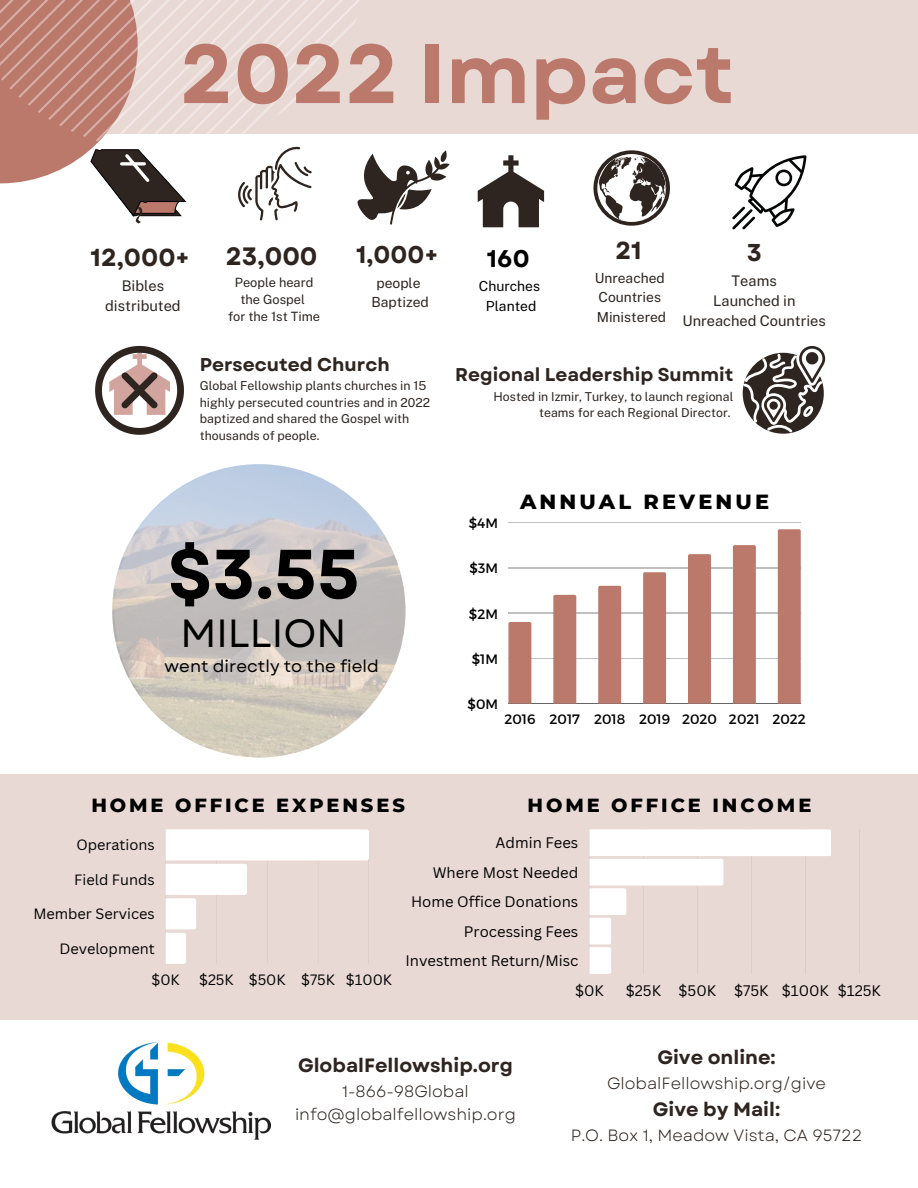
<style>
.page{position:relative;width:918px;height:1188px;background:#fff}
.page>*{position:absolute;margin:0;border:0;box-sizing:border-box;transform-origin:0 0}
.t1{font:700 83.25px "Garet";color:#bb796c}
.t2{font:700 69.3px "Garet";color:#000}
.t3{font:39.3px "Garet";color:#000}
.t4{font:700 25.05px "Garet";color:#2e2520}
.t5{font:700 24.6px "Garet";color:#2e2520}
.t6{font:700 24.3px "Garet";color:#2e2520}
.t7{font:700 24.15px "Garet";color:#2e2520}
.t8{font:700 24.15px "Garet";color:#000}
.t9{font:800 20.85px "Montserrat";letter-spacing:.15em;color:#000}
.t10{font:700 19.35px "Garet";color:#2e2520}
.t11{font:800 19.35px "Montserrat";letter-spacing:.15em;color:#000}
.t12{font:700 18.6px "Garet";color:#2e2520}
.t13{font:700 18.45px "Garet";color:#2e2520}
.t14{font:16.95px "Garet";color:#000}
.t15{font:16.35px/23.7px "Garet";color:#2e2520;text-align:center}
.t16{font:14.85px/29.4px "Canva Sans";color:#000;text-align:right}
.t17{font:14.7px/20.2px "Public Sans";color:#2e2520;text-align:center}
.t18{font:14.55px "Canva Sans";color:#000}
.t19{font:13.95px/19.2px "Public Sans";color:#000;text-align:center}
.t20{font:13.95px/19.2px "Public Sans";color:#2e2520;text-align:center}
.t21{font:13.8px/19.2px "Public Sans";color:#2e2520}
.t22{font:13.65px "Montserrat";color:#000}
.t23{font:12.75px/17.1px "Public Sans";color:#2e2520;text-align:center}
.t24{font:12.3px/16.5px "Public Sans";color:#2e2520}
</style>
<div class="page">
<div style="left:0;top:774px;width:918px;height:245px;background:#e9d9d5"></div>
<img style="left:51px;top:1043px;width:220px;height:96px">
<svg style="left:95px;top:346px;width:89px;height:89px"></svg>
<svg style="left:478px;top:155px;width:66px;height:72px"></svg>
<svg style="left:593px;top:150px;width:77px;height:76px"></svg>
<svg style="left:599px;top:156px;width:68px;height:65px"></svg>
<svg style="left:732px;top:155px;width:74px;height:75px"></svg>
<svg style="left:743px;top:346px;width:83px;height:88px"></svg>
<div style="left:0;top:0;width:918px;height:134px;background:#e9d9d5"></div>
<svg style="left:0;top:0;width:450px;height:225px"></svg>
<svg style="left:114px;top:464px;width:291px;height:293px;background:#cac6c5"></svg>
<hr style="left:508px;top:522px;width:293px;height:1px;background:#000">
<hr style="left:508px;top:568px;width:293px;height:1px;background:#000">
<hr style="left:508px;top:613px;width:293px;height:1px;background:#000">
<hr style="left:508px;top:658px;width:293px;height:1px;background:#000">
<hr style="left:508px;top:703px;width:293px;height:1px;background:#000">
<div style="left:508px;top:622px;width:23px;height:82px;background:#bb796c"></div>
<div style="left:553px;top:595px;width:23px;height:109px;background:#bb796c"></div>
<svg style="left:598px;top:586px;width:23px;height:2px"></svg>
<svg style="left:643px;top:572px;width:23px;height:2px"></svg>
<div style="left:688px;top:554px;width:23px;height:150px;background:#bb796c"></div>
<div style="left:733px;top:545px;width:23px;height:159px;background:#bb796c"></div>
<div style="left:778px;top:529px;width:23px;height:175px;background:#bb796c"></div>
<svg style="left:589px;top:829px;width:271px;height:145px"></svg>
<svg style="left:166px;top:829px;width:203px;height:135px"></svg>
<h1 class="t1" style="left:180px;top:14px;width:556px">2022 Impact</h1>
<h3 class="t5" style="left:91px;top:240px;width:101px">12,000+</h3>
<p class="t17" style="left:105px;top:276px;width:77px">Bibles distributed</p>
<h3 class="t4" style="left:226px;top:238px;width:93px">23,000</h3>
<p class="t23" style="left:228px;top:273px;width:94px">People heard the Gospel<br>for the 1st Time</p>
<h3 class="t7" style="left:356px;top:237px;width:84px">1,000+</h3>
<p class="t20" style="left:371px;top:273px;width:59px">people<br>Baptized</p>
<h3 class="t12" style="left:200px;top:351px;width:192px">Persecuted Church</h3>
<p class="t24" style="left:200px;top:378px;width:232px">Global Fellowship plants churches in 15 highly persecuted countries and in 2022 baptized and shared the Gospel with thousands of people.</p>
<h3 class="t5" style="left:615px;top:232px;width:28px">21</h3>
<p class="t21" style="left:595px;top:269px;width:73px">Unreached<br>Countries<br>Ministered</p>
<h3 class="t6" style="left:747px;top:235px;width:17px">3</h3>
<p class="t17" style="left:682px;top:270px;width:145px">Teams<br>Launched in<br>Unreached Countries</p>
<h3 class="t13" style="left:455px;top:361px;width:280px">Regional Leadership Summit</h3>
<p class="t24" style="left:493px;top:388px;width:241px;text-align:right">Hosted in Izmir, Turkey, to launch regional teams for each Regional Director.</p>
<h3 class="t8" style="left:487px;top:241px;width:44px">160</h3>
<p class="t19" style="left:479px;top:277px;width:63px">Churches<br>Planted</p>
<h2 class="t2" style="left:168px;top:524px;width:193px">$3.55</h2>
<h3 class="t3" style="left:180px;top:605px;width:167px">MILLION</h3>
<h3 class="t14" style="left:165px;top:654px;width:216px">went directly to the field</h3>
<p class="t22" style="left:469px;top:515px;width:31px">$4M</p>
<p class="t22" style="left:470px;top:560px;width:30px">$3M</p>
<p class="t22" style="left:469px;top:605px;width:31px">$2M</p>
<p class="t22" style="left:472px;top:650px;width:28px">$1M</p>
<p class="t22" style="left:468px;top:695px;width:32px">$0M</p>
<h3 class="t9" style="left:520px;top:489px;width:251px">ANNUAL REVENUE</h3>
<p class="t22" style="left:504px;top:710px;width:303px">2016 2017 2018 2019 2020 2021 2022</p>
<h3 class="t11" style="left:91px;top:793px;width:315px">HOME OFFICE EXPENSES</h3>
<h3 class="t11" style="left:528px;top:793px;width:285px">HOME OFFICE INCOME</h3>
<p class="t18" style="left:76px;top:835px;width:80px">Operations</p>
<p class="t18" style="left:74px;top:869px;width:82px">Field Funds</p>
<p class="t18" style="left:33px;top:904px;width:123px">Member Services</p>
<p class="t18" style="left:59px;top:938px;width:97px">Development</p>
<p class="t18" style="left:151px;top:970px;width:30px">$0K</p>
<p class="t18" style="left:199px;top:970px;width:194px">$25K $50K $75K $100K</p>
<p class="t16" style="left:406px;top:828px;width:174px">Admin Fees<br>Where Most Needed<br>Home Office Donations<br>Processing Fees<br>Investment Return/Misc</p>
<p class="t16" style="left:575px;top:975px;width:30px">$0K</p>
<p class="t16" style="left:626px;top:975px;width:257px">$25K $50K $75K $100K $125K</p>
<h3 class="t10" style="left:298px;top:1051px;width:216px">GlobalFellowship.org</h3>
<h3 class="t15" style="left:295px;top:1079px;width:222px">1-866-98Global info@globalfellowship.org</h3>
<h3 class="t10" style="left:657px;top:1043px;width:120px">Give online:</h3>
<h3 class="t15" style="left:607px;top:1071px;width:220px">GlobalFellowship.org/give</h3>
<h3 class="t10" style="left:653px;top:1095px;width:129px">Give by Mail:</h3>
<h3 class="t15" style="left:571px;top:1123px;width:293px">P.O. Box 1, Meadow Vista, CA 95722</h3>
</div>
